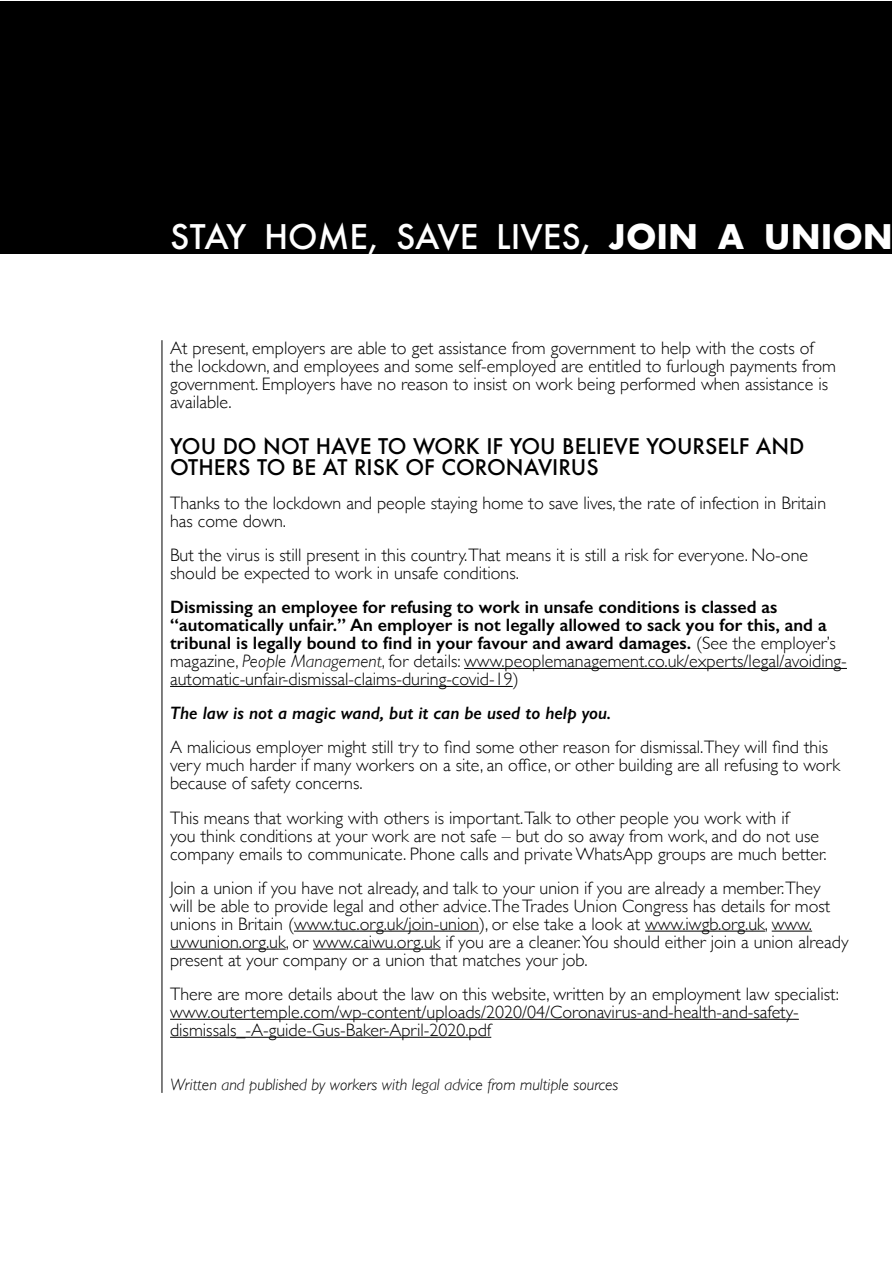
<style>
.page{position:relative;width:893px;height:1263px;background:#fff}
.page>*{position:absolute;margin:0;border:0;box-sizing:border-box;transform-origin:0 0}
.t1{font:500 33px "Futura";color:#fff}
.t2{font:500 21px/21px "Futura";color:#000}
.t3{font:300 18px/18px "Gill Sans";color:#000}
.t4{font:600 18px/18px "Gill Sans";color:#000}
.t5{font:italic 600 18px "Gill Sans";color:#000}
.t6{font:italic 300 16.5px "Gill Sans";color:#000}
.s1{font-weight:700}
.s2{font-weight:300}
.s3{font-weight:300;font-style:italic}
</style>
<div class="page">
<hr style="left:464px;top:668px;width:383px;height:1px;background:#000">
<hr style="left:170px;top:686px;width:343px;height:1px;background:#000">
<hr style="left:294px;top:931px;width:185px;height:1px;background:#000">
<hr style="left:645px;top:931px;width:120px;height:1px;background:#000">
<hr style="left:772px;top:931px;width:40px;height:1px;background:#000">
<hr style="left:170px;top:949px;width:116px;height:1px;background:#000">
<hr style="left:313px;top:949px;width:127px;height:1px;background:#000">
<hr style="left:170px;top:1019px;width:629px;height:1px;background:#000">
<hr style="left:170px;top:1037px;width:321px;height:1px;background:#000">
<div style="left:1px;top:1px;width:891px;height:252px;background:#000"></div>
<hr style="left:162px;top:340px;width:1px;height:753px;background:#000">
<h1 class="t1" style="left:170px;top:214px;width:724px">STAY HOME, SAVE LIVES, <span class="s1">JOIN A UNION</span></h1>
<p class="t3" style="left:170px;top:338px;width:667px">At present, employers are able to get assistance from government to help with the costs of the lockdown, and employees and some self-employed are entitled to furlough payments from government. Employers have no reason to insist on work being performed when assistance is available.</p>
<p class="t2" style="left:170px;top:435px;width:636px">YOU DO NOT HAVE TO WORK IF YOU BELIEVE YOURSELF AND<br>OTHERS TO BE AT RISK OF CORONAVIRUS</p>
<p class="t3" style="left:170px;top:493px;width:658px">Thanks to the lockdown and people staying home to save lives, the rate of infection in Britain has come down.</p>
<p class="t3" style="left:170px;top:545px;width:639px">But the virus is still present in this country.That means it is still a risk for everyone. No-one should be expected to work in unsafe conditions.</p>
<p class="t4" style="left:170px;top:598px;width:678px">Dismissing an employee for refusing to work in unsafe conditions is classed as “automatically unfair.” An employer is not legally allowed to sack you for this, and a tribunal is legally bound to find in your favour and award damages. <span class="s2">(See the employer’s magazine,</span> <span class="s3">People Management</span><span class="s2">, for details: www.peoplemanagement.co.uk/experts/legal/avoiding&shy;automatic-unfair-dismissal-claims-during-covid-19)</span></p>
<p class="t5" style="left:170px;top:702px;width:443px">The law is not a magic wand, but it can be used to help you.</p>
<p class="t3" style="left:170px;top:738px;width:671px">A malicious employer might still try to find some other reason for dismissal.They will find this very much harder if many workers on a site, an office, or other building are all refusing to work because of safety concerns.</p>
<p class="t3" style="left:170px;top:808px;width:658px">This means that working with others is important.Talk to other people you work with if<br>you think conditions at your work are not safe – but do so away from work, and do not use company emails to communicate. Phone calls and private WhatsApp groups are much better.</p>
<p class="t3" style="left:170px;top:878px;width:680px">Join a union if you have not already, and talk to your union if you are already a member.They<br>will be able to provide legal and other advice.The Trades Union Congress has details for most unions in Britain (www.tuc.org.uk/join-union), or else take a look at www.iwgb.org.uk, www. uvwunion.org.uk, or www.caiwu.org.uk if you are a cleaner.You should either join a union already present at your company or a union that matches your job.</p>
<p class="t3" style="left:170px;top:984px;width:670px">There are more details about the law on this website, written by an employment law specialist: www.outertemple.com/wp-content/uploads/2020/04/Coronavirus-and-health-and-safety&shy;dismissals_-A-guide-Gus-Baker-April-2020.pdf</p>
<p class="t6" style="left:170px;top:1075px;width:450px">Written and published by workers with legal advice from multiple sources</p>
</div>
